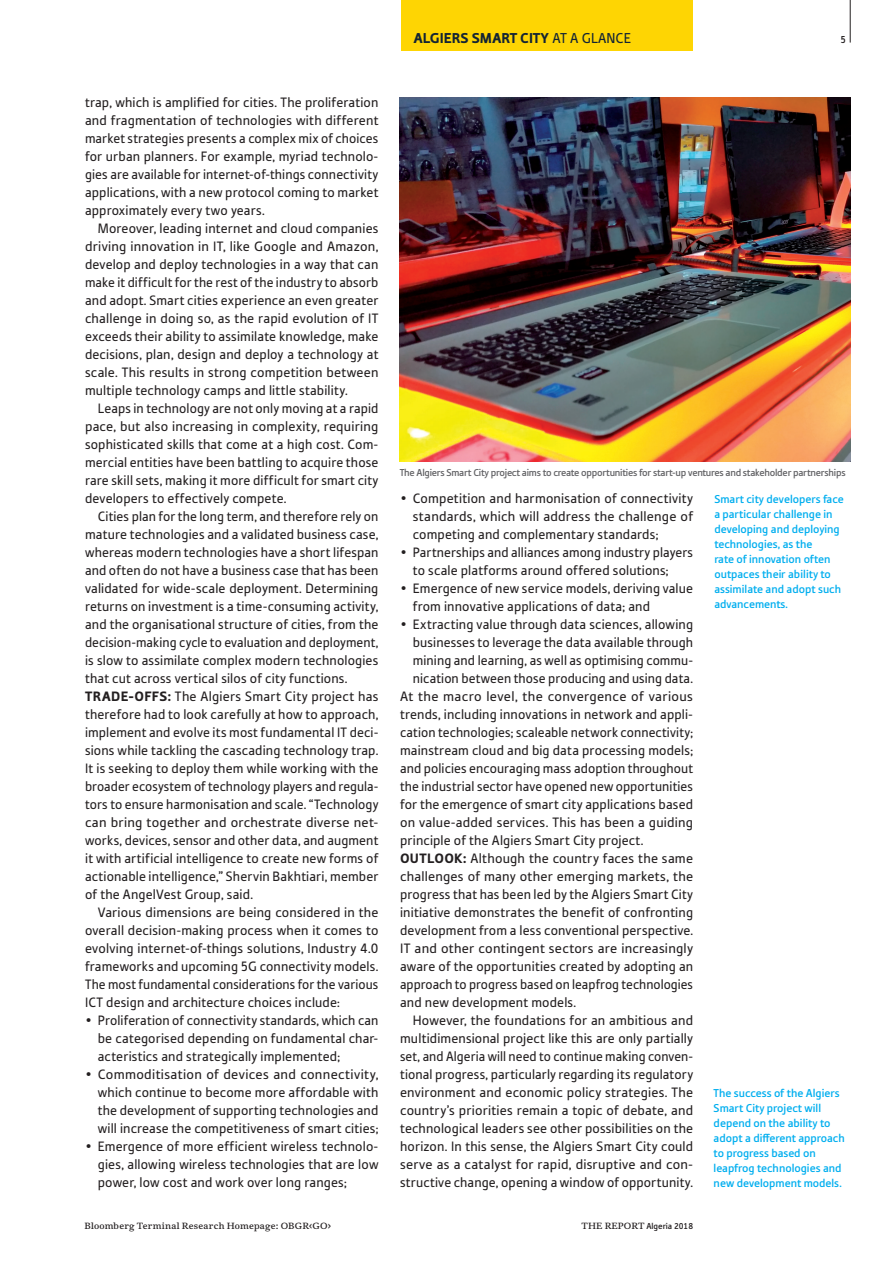
<style>
.page{position:relative;width:893px;height:1263px;background:#fff}
.page>*{position:absolute;margin:0;border:0;box-sizing:border-box;transform-origin:0 0}
.t1{font:900 15px "Tabula ITC Std";color:#132434}
.t2{font:14.25px/18px "Tabula ITC Std";letter-spacing:.01em;color:#231f20;text-align:justify}
.t3{font:500 12px/15px "Tabula ITC Std";color:#00aeef}
.t4{font:500 10.5px "Tabula ITC Std";letter-spacing:-.02em;color:#636366}
.t5{font:500 10.5px "Tabula ITC Std";color:#231f20}
.t6{font:9px "Kunstuff";letter-spacing:.025em;color:#231f20}
.t7{font:500 9px "Tabula ITC Std";color:#231f20}
.s1{font-weight:400}
.s2{font-weight:900}
.s3{font-family:"Kunstuff";font-weight:400}
</style>
<div class="page">
<div style="left:401px;top:0;width:292px;height:51px;background:#fed503"></div>
<hr style="left:850px;top:0;width:1px;height:43px;background:#231f20">
<img style="left:400px;top:98px;width:450px;height:363px">
<p class="t1" style="left:413px;top:29px;width:219px">ALGIERS SMART CITY <span class="s1">AT A GLANCE</span></p>
<p class="t5" style="left:840px;top:33px;width:7px">5</p>
<p class="t2" style="left:85px;top:93px;width:295px">trap, which is amplified for cities. The proliferation and fragmentation of technologies with different market strategies presents a complex mix of choices for urban planners. For example, myriad technolo&shy;gies are available for internet-of-things connectivity applications, with a new protocol coming to market approximately every two years.</p>
<p class="t2" style="left:85px;top:219px;width:295px;text-indent:13px">Moreover, leading internet and cloud companies driving innovation in IT, like Google and Amazon, develop and deploy technologies in a way that can make it difficult for the rest of the industry to absorb and adopt. Smart cities experience an even greater challenge in doing so, as the rapid evolution of IT exceeds their ability to assimilate knowledge, make decisions, plan, design and deploy a technology at scale. This results in strong competition between multiple technology camps and little stability.</p>
<p class="t2" style="left:85px;top:399px;width:295px;text-indent:13px">Leaps in technology are not only moving at a rapid pace, but also increasing in complexity, requiring sophisticated skills that come at a high cost. Com&shy;mercial entities have been battling to acquire those rare skill sets, making it more difficult for smart city developers to effectively compete.</p>
<p class="t2" style="left:85px;top:507px;width:295px;text-align:left;text-indent:13px">Cities plan for the long term, and therefore rely on mature technologies and a validated business case, whereas modern technologies have a short lifespan and often do not have a business case that has been validated for wide-scale deployment. Determining returns on investment is a time-consuming activity, and the organisational structure of cities, from the decision-making cycle to evaluation and deployment, is slow to assimilate complex modern technologies that cut across vertical silos of city functions.<br><span class="s2">TRADE-OFFS:</span> The Algiers Smart City project has therefore had to look carefully at how to approach, implement and evolve its most fundamental IT deci&shy;sions while tackling the cascading technology trap.<br>It is seeking to deploy them while working with the broader ecosystem of technology players and regula&shy;tors to ensure harmonisation and scale. “Technology can bring together and orchestrate diverse net&shy;works, devices, sensor and other data, and augment it with artificial intelligence to create new forms of actionable intelligence,” Shervin Bakhtiari, member of the AngelVest Group, said.</p>
<p class="t2" style="left:85px;top:903px;width:295px;text-indent:13px">Various dimensions are being considered in the overall decision-making process when it comes to evolving internet-of-things solutions, Industry 4.0 frameworks and upcoming 5G connectivity models.<br>The most fundamental considerations for the various ICT design and architecture choices include:</p>
<p class="t2" style="left:98px;top:1011px;width:282px;text-indent:-13px">• Proliferation of connectivity standards, which can be categorised depending on fundamental char&shy;acteristics and strategically implemented;</p>
<p class="t2" style="left:98px;top:1065px;width:282px;text-indent:-13px">• Commoditisation of devices and connectivity, which continue to become more affordable with the development of supporting technologies and will increase the competitiveness of smart cities;</p>
<p class="t2" style="left:98px;top:1137px;width:282px;text-indent:-13px">• Emergence of more efficient wireless technolo&shy;gies, allowing wireless technologies that are low power, low cost and work over long ranges;</p>
<p class="t4" style="left:400px;top:466px;width:447px">The Algiers Smart City project aims to create opportunities for start-up ventures and stakeholder partnerships</p>
<p class="t3" style="left:714px;top:491px;width:131px">Smart city developers face a particular challenge in developing and deploying technologies, as the<br>rate of innovation often outpaces their ability to assimilate and adopt such advancements.</p>
<p class="t2" style="left:413px;top:489px;width:282px;text-indent:-13px">• Competition and harmonisation of connectivity standards, which will address the challenge of competing and complementary standards;</p>
<p class="t2" style="left:413px;top:543px;width:282px;text-indent:-13px">• Partnerships and alliances among industry players to scale platforms around offered solutions;</p>
<p class="t2" style="left:413px;top:579px;width:282px;text-indent:-13px">• Emergence of new service models, deriving value from innovative applications of data; and</p>
<p class="t2" style="left:400px;top:615px;width:295px">• Extracting value through data sciences, allowing</p>
<p class="t2" style="left:413px;top:633px;width:282px">businesses to leverage the data available through</p>
<p class="t2" style="left:413px;top:651px;width:282px">mining and learning, as well as optimising commu-</p>
<p class="t2" style="left:413px;top:669px;width:282px">nication between those producing and using data.</p>
<p class="t2" style="left:400px;top:687px;width:294px">At the macro level, the convergence of various</p>
<p class="t2" style="left:400px;top:705px;width:295px">trends, including innovations in network and appli-</p>
<p class="t2" style="left:400px;top:723px;width:294px">cation technologies; scaleable network connectivity;</p>
<p class="t2" style="left:400px;top:741px;width:294px">mainstream cloud and big data processing models;</p>
<p class="t2" style="left:400px;top:759px;width:295px">and policies encouraging mass adoption throughout</p>
<p class="t2" style="left:400px;top:777px;width:295px">the industrial sector have opened new opportunities</p>
<p class="t2" style="left:400px;top:795px;width:294px">for the emergence of smart city applications based</p>
<p class="t2" style="left:400px;top:813px;width:295px">on value-added services. This has been a guiding</p>
<p class="t2" style="left:400px;top:831px;width:245px">principle of the Algiers Smart City project.</p>
<p class="t2" style="left:400px;top:849px;width:294px"><span class="s2">OUTLOOK:</span> Although the country faces the same</p>
<p class="t2" style="left:400px;top:867px;width:295px">challenges of many other emerging markets, the</p>
<p class="t2" style="left:400px;top:885px;width:295px">progress that has been led by the Algiers Smart City</p>
<p class="t2" style="left:400px;top:903px;width:294px">initiative demonstrates the benefit of confronting</p>
<p class="t2" style="left:400px;top:921px;width:295px">development from a less conventional perspective.</p>
<p class="t2" style="left:400px;top:939px;width:294px">IT and other contingent sectors are increasingly</p>
<p class="t2" style="left:400px;top:957px;width:295px">aware of the opportunities created by adopting an</p>
<p class="t2" style="left:400px;top:975px;width:294px">approach to progress based on leapfrog technologies</p>
<p class="t2" style="left:400px;top:993px;width:178px">and new development models.</p>
<p class="t2" style="left:413px;top:1011px;width:282px">However, the foundations for an ambitious and</p>
<p class="t2" style="left:400px;top:1029px;width:294px">multidimensional project like this are only partially</p>
<p class="t2" style="left:400px;top:1047px;width:295px">set, and Algeria will need to continue making conven-</p>
<p class="t2" style="left:400px;top:1065px;width:295px">tional progress, particularly regarding its regulatory</p>
<p class="t2" style="left:400px;top:1083px;width:295px">environment and economic policy strategies. The</p>
<p class="t2" style="left:400px;top:1101px;width:295px">country’s priorities remain a topic of debate, and</p>
<p class="t2" style="left:400px;top:1119px;width:294px">technological leaders see other possibilities on the</p>
<p class="t2" style="left:400px;top:1137px;width:294px">horizon. In this sense, the Algiers Smart City could</p>
<p class="t2" style="left:400px;top:1155px;width:295px">serve as a catalyst for rapid, disruptive and con-</p>
<p class="t2" style="left:400px;top:1173px;width:295px">structive change, opening a window of opportunity.</p>
<p class="t3" style="left:714px;top:1085px;width:133px">The success of the Algiers<br>Smart City project will depend on the ability to adopt a different approach to progress based on leapfrog technologies and new development models.</p>
<p class="t6" style="left:85px;top:1220px;width:248px">Bloomberg Terminal Research Homepage: OBGR‹GO›</p>
<p class="t7" style="left:581px;top:1221px;width:113px"><span class="s3">THE REPORT</span> Algeria 2018</p>
</div>
